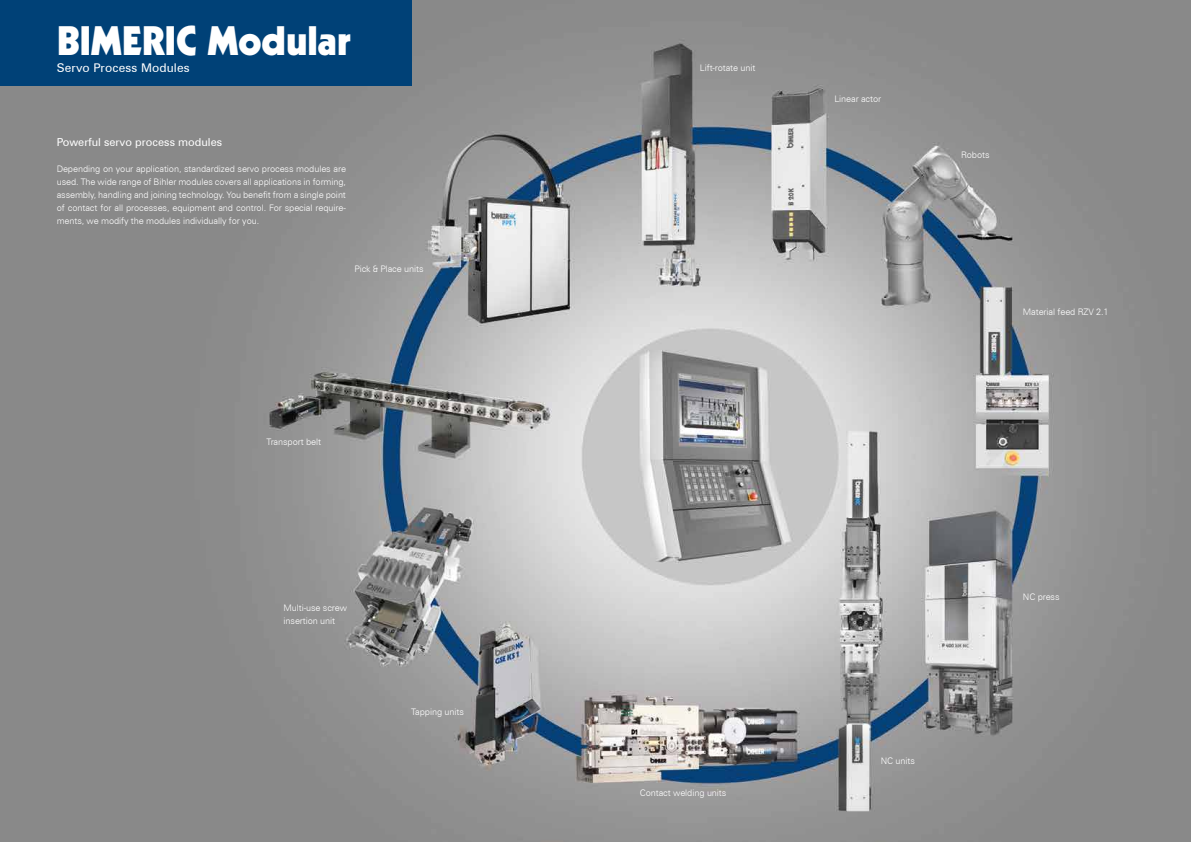
<style>
.page{position:relative;width:1191px;height:842px;background:#fff}
.page>*{position:absolute;margin:0;border:0;box-sizing:border-box;transform-origin:0 0}
.t1{font:900 40px "Kabel";color:#fff}
.t2{font:12px "Zurich BT";letter-spacing:.01em;color:#fff}
.t3{font:11px "Zurich BT";color:#fff}
.t4{font:300 9px/13px "Zurich BT";letter-spacing:-.01em;color:#fff}
</style>
<div class="page">
<img style="left:0;top:0;width:1191px;height:842px">
<div style="left:0;top:0;width:411px;height:85px;background:#004177"></div>
<h1 class="t1" style="left:57px;top:15px;width:296px">BIMERIC Modular</h1>
<h2 class="t2" style="left:57px;top:60px;width:134px">Servo Process Modules</h2>
<p class="t3" style="left:57px;top:135px;width:167px">Powerful servo process modules</p>
<p class="t4" style="left:57px;top:162px;width:291px;text-align:justify">Depending on your application, standardized servo process modules are used. The wide range of Bihler modules covers all applications in forming, assembly, handling and joining technology. You benefit from a single point of contact for all processes, equipment and control. For special require&shy;ments, we modify the modules individually for you.</p>
<p class="t4" style="left:354px;top:263px;width:71px">Pick &amp; Place units</p>
<p class="t4" style="left:266px;top:435px;width:56px">Transport belt</p>
<p class="t4" style="left:283px;top:601px;width:65px">Multi-use screw insertion unit</p>
<p class="t4" style="left:411px;top:705px;width:54px">Tapping units</p>
<p class="t4" style="left:700px;top:61px;width:57px">Lift-rotate unit</p>
<p class="t4" style="left:834px;top:92px;width:48px">Linear actor</p>
<p class="t4" style="left:961px;top:148px;width:30px">Robots</p>
<p class="t4" style="left:1023px;top:305px;width:87px">Material feed RZV 2.1</p>
<p class="t4" style="left:640px;top:786px;width:88px">Contact welding units</p>
<p class="t4" style="left:881px;top:754px;width:36px">NC units</p>
<p class="t4" style="left:1023px;top:590px;width:38px">NC press</p>
</div>
